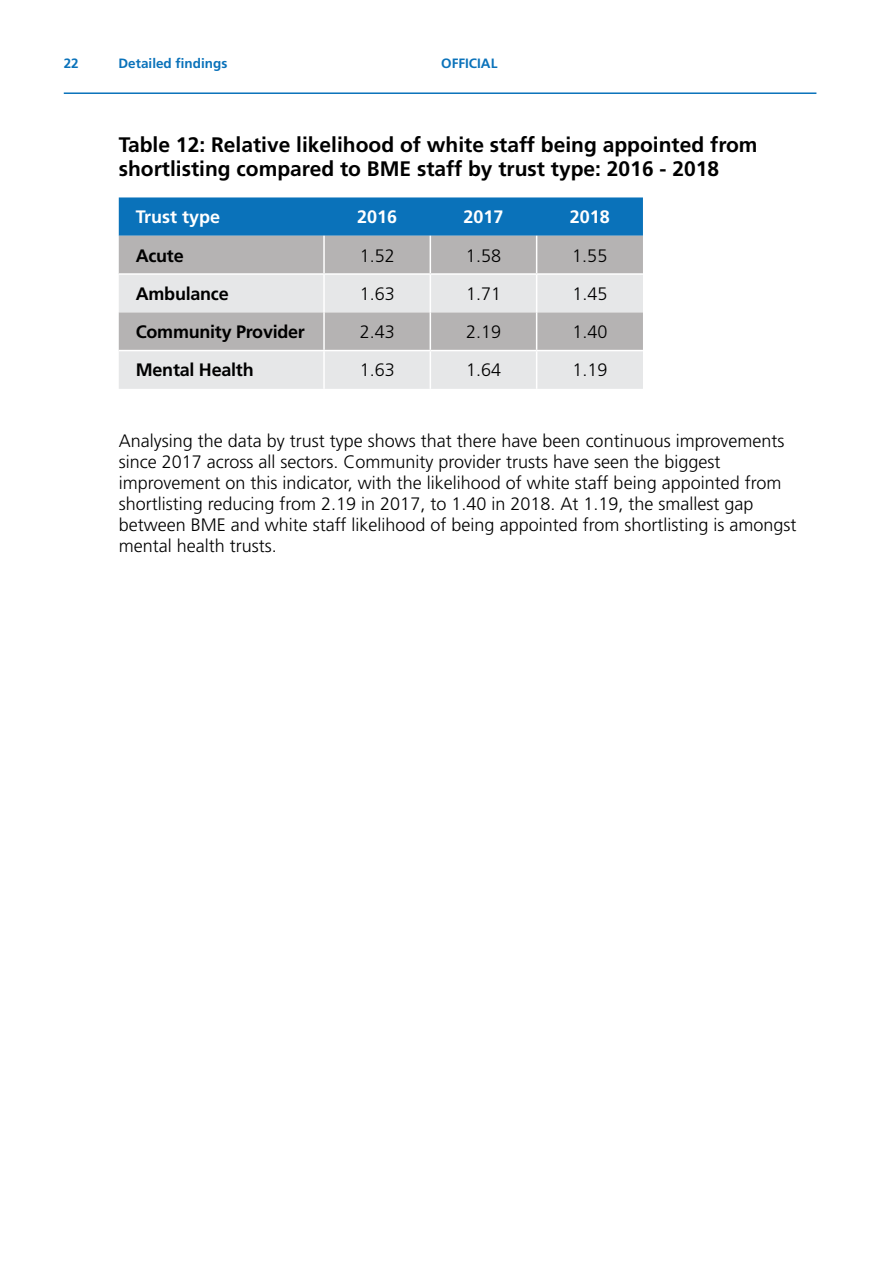
<style>
.page{position:relative;width:893px;height:1263px;background:#fff}
.page>*{position:absolute;margin:0;border:0;box-sizing:border-box;transform-origin:0 0}
.t1{font:700 21px/24px "Frutiger LT Std";color:#000}
.t2{font:300 18px/21px "Frutiger LT Std";color:#000}
.t3{font:700 18px "Frutiger LT Std";letter-spacing:-.015em;color:#000}
.t4{font:700 18px "Frutiger LT Std";color:#fff}
.t5{font:700 13.5px "Frutiger LT Std";color:#0a72ba}
</style>
<div class="page">
<div style="left:119px;top:197px;width:524px;height:39px;background:#0a72ba"></div>
<div style="left:119px;top:236px;width:524px;height:37px;background:#b5b3b3"></div>
<svg style="left:119px;top:275px;width:524px;height:114px;background:#d6d6d6"></svg>
<hr style="left:430px;top:236px;width:1px;height:37px;background:#fff">
<hr style="left:430px;top:275px;width:1px;height:37px;background:#fff">
<hr style="left:430px;top:312px;width:1px;height:38px;background:#fff">
<hr style="left:324px;top:350px;width:106px;height:1px;background:#fff">
<hr style="left:430px;top:350px;width:107px;height:1px;background:#fff">
<hr style="left:430px;top:351px;width:1px;height:38px;background:#fff">
<hr style="left:536px;top:236px;width:1px;height:37px;background:#fff">
<hr style="left:536px;top:275px;width:1px;height:37px;background:#fff">
<hr style="left:536px;top:312px;width:1px;height:38px;background:#fff">
<hr style="left:536px;top:351px;width:1px;height:38px;background:#fff">
<hr style="left:537px;top:350px;width:106px;height:1px;background:#fff">
<hr style="left:323px;top:236px;width:2px;height:37px;background:#fff">
<hr style="left:323px;top:275px;width:2px;height:37px;background:#fff">
<hr style="left:323px;top:312px;width:2px;height:38px;background:#fff">
<hr style="left:323px;top:351px;width:2px;height:38px;background:#fff">
<hr style="left:119px;top:350px;width:205px;height:1px;background:#fff">
<hr style="left:64px;top:92px;width:752px;height:2px;background:#0a72ba">
<p class="t5" style="left:64px;top:56px;width:17px">22</p>
<p class="t5" style="left:119px;top:56px;width:110px">Detailed findings</p>
<p class="t5" style="left:441px;top:56px;width:58px">OFFICIAL</p>
<p class="t1" style="left:119px;top:133px;width:640px">Table 12: Relative likelihood of white staff being appointed from shortlisting compared to BME staff by trust type: 2016 - 2018</p>
<p class="t4" style="left:136px;top:207px;width:86px">Trust type</p>
<p class="t4" style="left:357px;top:207px;width:42px">2016</p>
<p class="t4" style="left:463px;top:207px;width:42px">2017</p>
<p class="t4" style="left:570px;top:207px;width:42px">2018</p>
<p class="t3" style="left:136px;top:245px;width:49px">Acute</p>
<p class="t2" style="left:360px;top:245px;width:37px">1.52</p>
<p class="t2" style="left:466px;top:245px;width:37px">1.58</p>
<p class="t2" style="left:572px;top:245px;width:37px">1.55</p>
<p class="t3" style="left:136px;top:283px;width:94px">Ambulance</p>
<p class="t2" style="left:360px;top:283px;width:37px">1.63</p>
<p class="t2" style="left:466px;top:283px;width:37px">1.71</p>
<p class="t2" style="left:572px;top:283px;width:37px">1.45</p>
<p class="t3" style="left:136px;top:321px;width:171px">Community Provider</p>
<p class="t2" style="left:360px;top:322px;width:37px">2.43</p>
<p class="t2" style="left:466px;top:322px;width:37px">2.19</p>
<p class="t2" style="left:572px;top:322px;width:37px">1.40</p>
<p class="t3" style="left:136px;top:360px;width:119px">Mental Health</p>
<p class="t2" style="left:360px;top:360px;width:37px">1.63</p>
<p class="t2" style="left:466px;top:360px;width:37px">1.64</p>
<p class="t2" style="left:572px;top:360px;width:37px">1.19</p>
<p class="t2" style="left:119px;top:430px;width:679px">Analysing the data by trust type shows that there have been continuous improvements since 2017 across all sectors. Community provider trusts have seen the biggest improvement on this indicator, with the likelihood of white staff being appointed from shortlisting reducing from 2.19 in 2017, to 1.40 in 2018. At 1.19, the smallest gap between BME and white staff likelihood of being appointed from shortlisting is amongst mental health trusts.</p>
</div>
